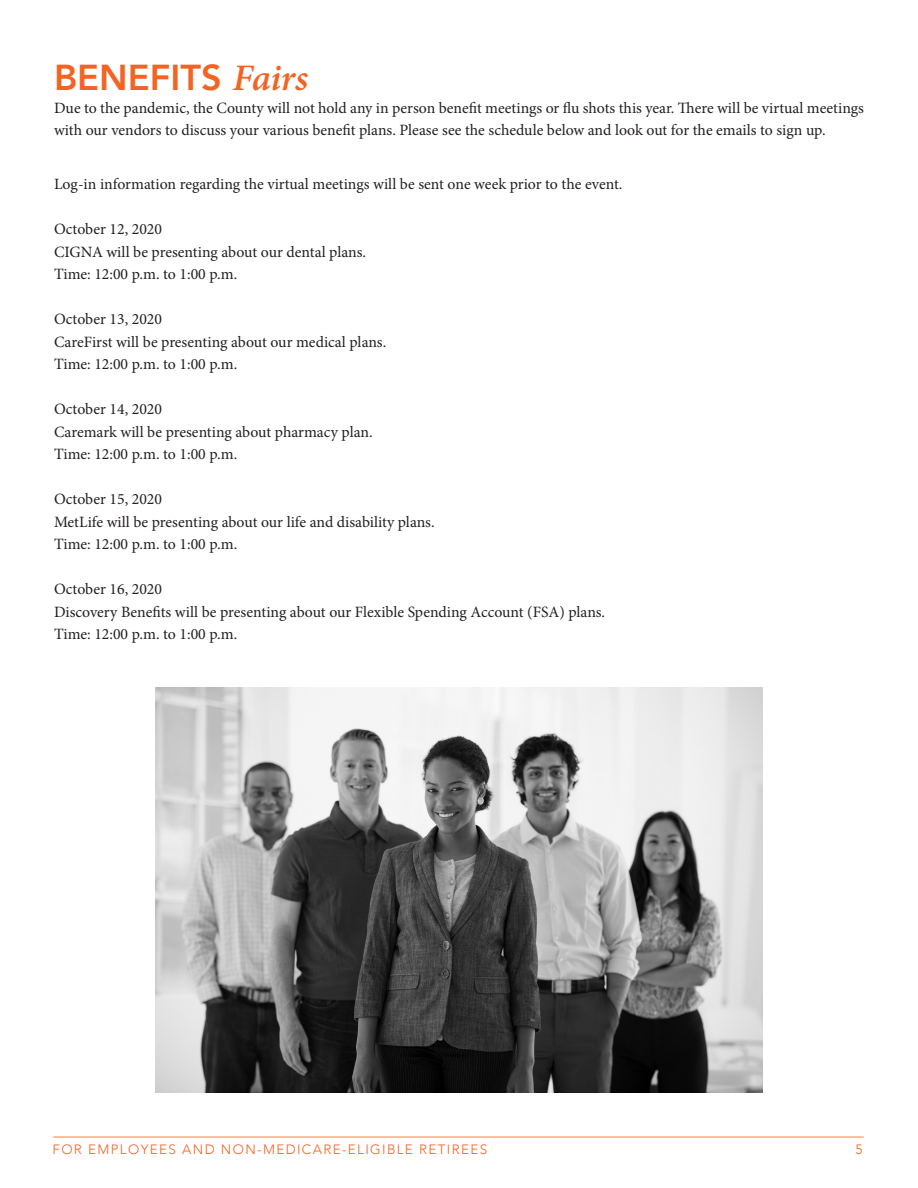
<style>
.page{position:relative;width:918px;height:1188px;background:#fff}
.page>*{position:absolute;margin:0;border:0;box-sizing:border-box;transform-origin:0 0}
._01_Header{font:800 36px "Avenir";color:#f26424}
._03_FirstPara{font:15.75px/22.5px "Minion Pro";color:#231f20}
.t1{font:300 13.5px "Avenir";letter-spacing:.1em;color:#f26424}
.s1{font-family:"Minion Pro";font-weight:600;font-style:italic;font-size:37.5px}
</style>
<div class="page">
<hr style="left:54px;top:1137px;width:810px;height:1px;background:#f9ad81">
<hr style="left:52px;top:1137px;width:810px;height:1px;background:#f9ad81">
<img style="left:156px;top:688px;width:606px;height:404px">
<p class="_01_Header" style="left:54px;top:49px;width:256px">BENEFITS <span class="s1">Fairs</span></p>
<p class="_03_FirstPara" style="left:54px;top:96px;width:812px">Due to the pandemic, the County will not hold any in person benefit meetings or flu shots this year. There will be virtual meetings with our vendors to discuss your various benefit plans. Please see the schedule below and look out for the emails to sign up.</p>
<p class="_03_FirstPara" style="left:54px;top:173px;width:570px">Log-in information regarding the virtual meetings will be sent one week prior to the event.</p>
<p class="_03_FirstPara" style="left:54px;top:218px;width:110px">October 12, 2020</p>
<p class="_03_FirstPara" style="left:54px;top:240px;width:314px">CIGNA will be presenting about our dental plans.</p>
<p class="_03_FirstPara" style="left:54px;top:263px;width:185px">Time: 12:00 p.m. to 1:00 p.m.</p>
<p class="_03_FirstPara" style="left:54px;top:308px;width:110px">October 13, 2020</p>
<p class="_03_FirstPara" style="left:54px;top:330px;width:334px">CareFirst will be presenting about our medical plans.</p>
<p class="_03_FirstPara" style="left:54px;top:353px;width:185px">Time: 12:00 p.m. to 1:00 p.m.</p>
<p class="_03_FirstPara" style="left:54px;top:398px;width:110px">October 14, 2020</p>
<p class="_03_FirstPara" style="left:54px;top:420px;width:320px">Caremark will be presenting about pharmacy plan.</p>
<p class="_03_FirstPara" style="left:54px;top:443px;width:185px">Time: 12:00 p.m. to 1:00 p.m.</p>
<p class="_03_FirstPara" style="left:54px;top:488px;width:110px">October 15, 2020</p>
<p class="_03_FirstPara" style="left:54px;top:510px;width:382px">MetLife will be presenting about our life and disability plans.</p>
<p class="_03_FirstPara" style="left:54px;top:533px;width:185px">Time: 12:00 p.m. to 1:00 p.m.</p>
<p class="_03_FirstPara" style="left:54px;top:578px;width:110px">October 16, 2020</p>
<p class="_03_FirstPara" style="left:54px;top:600px;width:553px">Discovery Benefits will be presenting about our Flexible Spending Account (FSA) plans.</p>
<p class="_03_FirstPara" style="left:54px;top:623px;width:185px">Time: 12:00 p.m. to 1:00 p.m.</p>
<p class="t1" style="left:52px;top:1141px;width:436px">FOR EMPLOYEES AND NON-MEDICARE-ELIGIBLE RETIREES</p>
<p class="t1" style="left:855px;top:1141px;width:9px">5</p>
</div>
